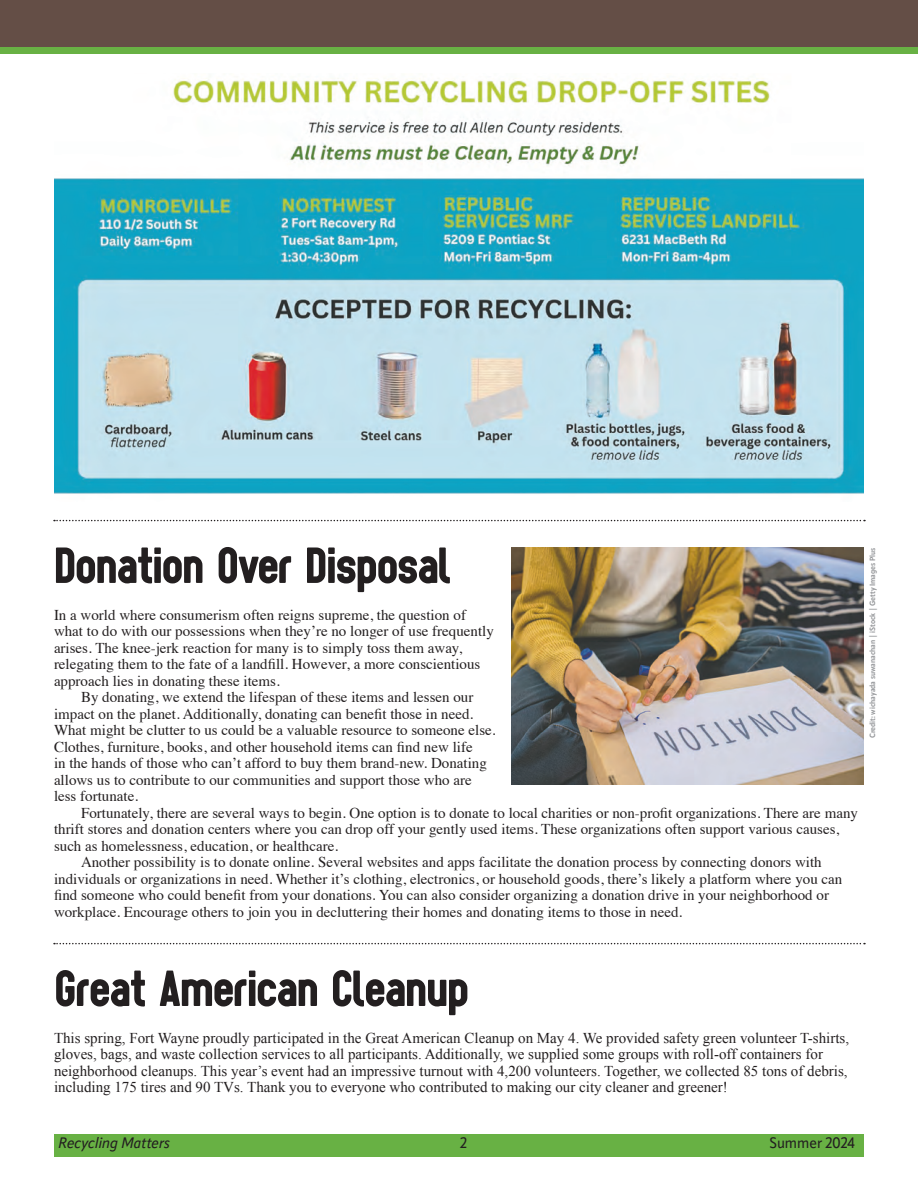
<style>
.page{position:relative;width:918px;height:1188px;background:#fff}
.page>*{position:absolute;margin:0;border:0;box-sizing:border-box;transform-origin:0 0}
.t1{font:52.5px "Sugo";letter-spacing:-.025em;color:#231f20}
.t2{font:15px/16.5px "Times";color:#231f20}
.t3{font:15px/16.5px "Times New Roman";color:#231f20}
.t4{font:italic 500 15px "Apparat Semi Cond";color:#231f20}
.t5{font:500 15px "Apparat Semi Cond";color:#231f20}
.t6{font:700 7.5px "Apparat Semi Cond";color:#939598}
</style>
<div class="page">
<div style="left:54px;top:1134px;width:810px;height:23px;background:#68b144"></div>
<div style="left:0;top:0;width:918px;height:54px;background:#644e46"></div>
<div style="left:0;top:47px;width:918px;height:7px;background:#68b144"></div>
<img style="left:54px;top:78px;width:810px;height:416px">
<svg style="left:54px;top:520px;width:811px;height:1px"></svg>
<svg style="left:54px;top:943px;width:811px;height:1px"></svg>
<img style="left:511px;top:548px;width:353px;height:236px">
<h1 class="t1" style="left:54px;top:534px;width:399px">Donation Over Disposal</h1>
<p class="t2" style="left:54px;top:605px;width:441px">In a world where consumerism often reigns supreme, the question of what to do with our possessions when they’re no longer of use frequently arises. The knee-jerk reaction for many is to simply toss them away, relegating them to the fate of a landfill. However, a more conscientious approach lies in donating these items.</p>
<p class="t2" style="left:54px;top:688px;width:443px;text-indent:27px">By donating, we extend the lifespan of these items and lessen our impact on the planet. Additionally, donating can benefit those in need.<br>What might be clutter to us could be a valuable resource to someone else.<br>Clothes, furniture, books, and other household items can find new life<br>in the hands of those who can’t afford to buy them brand-new. Donating allows us to contribute to our communities and support those who are less fortunate.</p>
<p class="t2" style="left:81px;top:803px;width:779px">Fortunately, there are several ways to begin. One option is to donate to local charities or non-profit organizations. There are many</p>
<p class="t2" style="left:54px;top:820px;width:787px">thrift stores and donation centers where you can drop off your gently used items. These organizations often support various causes,</p>
<p class="t2" style="left:54px;top:836px;width:286px">such as homelessness, education, or healthcare.</p>
<p class="t2" style="left:81px;top:853px;width:742px">Another possibility is to donate online. Several websites and apps facilitate the donation process by connecting donors with</p>
<p class="t2" style="left:54px;top:869px;width:790px">individuals or organizations in need. Whether it’s clothing, electronics, or household goods, there’s likely a platform where you can</p>
<p class="t2" style="left:54px;top:886px;width:777px">find someone who could benefit from your donations. You can also consider organizing a donation drive in your neighborhood or</p>
<p class="t2" style="left:54px;top:902px;width:630px">workplace. Encourage others to join you in decluttering their homes and donating items to those in need.</p>
<p class="t6" style="left:868px;top:738px;width:192px;rotate:-90deg">Credit: wichayada suwanachan | iStock | Getty Images Plus</p>
<h1 class="t1" style="left:54px;top:957px;width:417px">Great American Cleanup</h1>
<p class="t3" style="left:54px;top:1029px;width:797px">This spring, Fort Wayne proudly participated in the Great American Cleanup on May 4. We provided safety green volunteer T-shirts, gloves, bags, and waste collection services to all participants. Additionally, we supplied some groups with roll-off containers for neighborhood cleanups. This year’s event had an impressive turnout with 4,200 volunteers. Together, we collected 85 tons of debris, including 175 tires and 90 TVs. Thank you to everyone who contributed to making our city cleaner and greener!</p>
<p class="t4" style="left:59px;top:1134px;width:113px">Recycling Matters</p>
<p class="t5" style="left:460px;top:1134px;width:8px">2</p>
<p class="t5" style="left:769px;top:1134px;width:87px">Summer 2024</p>
</div>
